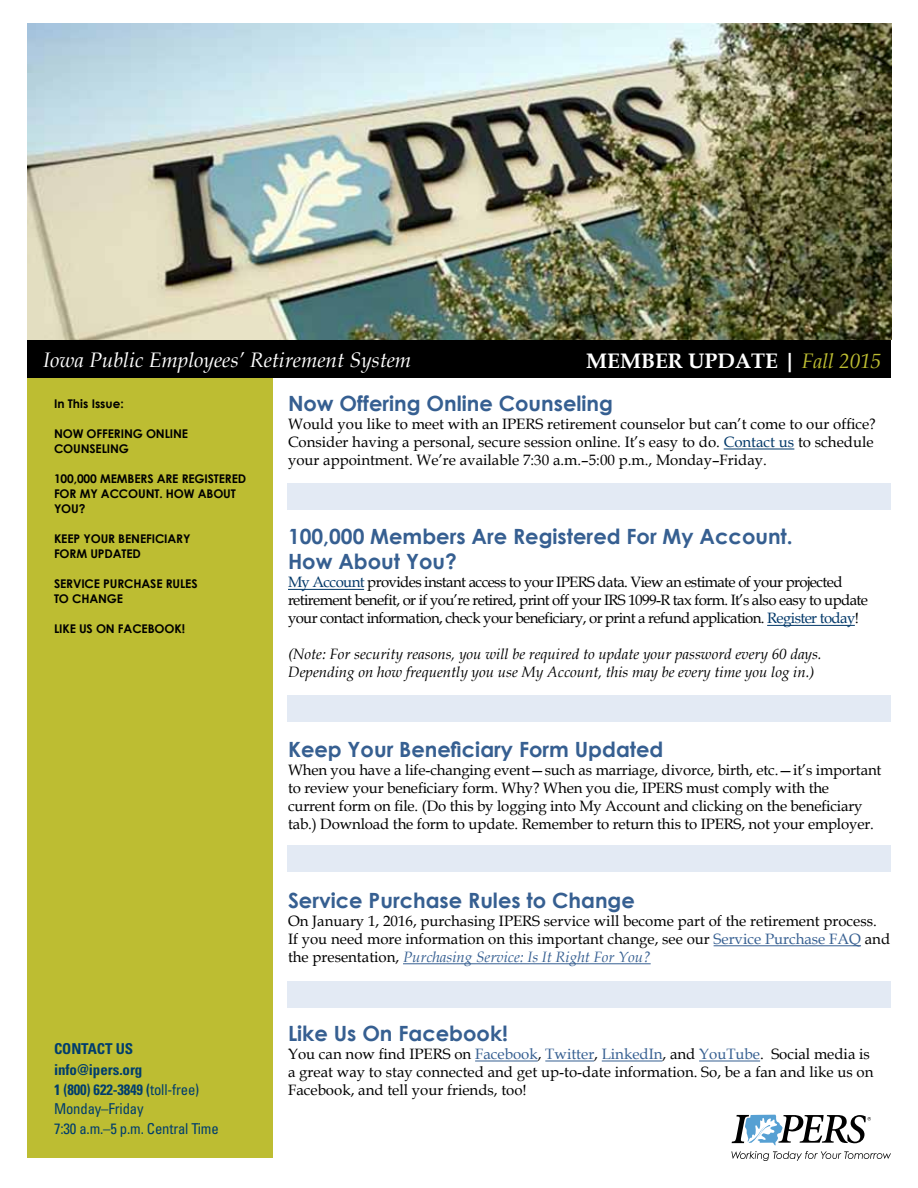
<style>
.page{position:relative;width:918px;height:1188px;background:#fff}
.page>*{position:absolute;margin:0;border:0;box-sizing:border-box;transform-origin:0 0}
.t1{font:700 21px/25.2px "Century Gothic";color:#365f91}
.t2{font:italic 21px "Book Antiqua";color:#fff}
.t3{font:700 21px "Book Antiqua";color:#fff}
.t4{font:15px/18px "Book Antiqua";letter-spacing:-.01em;color:#000}
.t5{font:15px/18px "Book Antiqua";letter-spacing:-.04em;color:#000}
.t6{font:italic 15px/18px "Book Antiqua";color:#000}
.t7{font:condensed 15px/19.6px "Univers LT Std";letter-spacing:-.01em;color:#003d6d}
.t8{font:700 condensed 15px/21px "Univers LT Std";letter-spacing:-.005em;color:#003d6d}
.t9{font:700 12px/15px "Century Gothic";letter-spacing:-.01em;color:#000}
.s1{font-weight:400;font-style:italic;color:#bdbd32}
.s2{font-weight:700}
.s3{color:#003768}
.s4{color:#365f91}
.s5{font-style:italic;color:#365f91}
</style>
<div class="page">
<div style="left:27px;top:367px;width:245px;height:791px;background:#bdbd32"></div>
<div style="left:27px;top:338px;width:864px;height:40px;background:#000"></div>
<img style="left:27px;top:24px;width:864px;height:315px">
<hr style="left:724px;top:449px;width:70px;height:1px;background:#003768">
<hr style="left:288px;top:589px;width:76px;height:1px;background:#003768">
<hr style="left:767px;top:625px;width:88px;height:1px;background:#003768">
<hr style="left:714px;top:945px;width:147px;height:1px;background:#365f91">
<hr style="left:403px;top:963px;width:248px;height:1px;background:#365f91">
<hr style="left:475px;top:1061px;width:63px;height:1px;background:#365f91">
<hr style="left:545px;top:1061px;width:49px;height:1px;background:#365f91">
<hr style="left:602px;top:1061px;width:61px;height:1px;background:#365f91">
<hr style="left:699px;top:1061px;width:61px;height:1px;background:#365f91">
<div style="left:288px;top:483px;width:603px;height:27px;background:#e3eaf4"></div>
<div style="left:288px;top:695px;width:603px;height:27px;background:#e3eaf4"></div>
<div style="left:288px;top:845px;width:603px;height:27px;background:#e3eaf4"></div>
<div style="left:288px;top:981px;width:603px;height:27px;background:#e3eaf4"></div>
<svg style="left:731px;top:1151px;width:160px;height:10px"></svg>
<svg style="left:732px;top:1115px;width:139px;height:30px"></svg>
<h1 class="t2" style="left:43px;top:345px;width:370px">Iowa Public Employees’ Retirement System</h1>
<h1 class="t3" style="left:586px;top:346px;width:297px">MEMBER UPDATE | <span class="s1">Fall 2015</span></h1>
<p class="t9" style="left:54px;top:395px;width:71px">In This Issue:</p>
<p class="t9" style="left:54px;top:425px;width:136px">NOW OFFERING ONLINE<br>COUNSELING</p>
<p class="t9" style="left:54px;top:470px;width:194px">100,000 MEMBERS ARE REGISTERED<br>FOR MY ACCOUNT. HOW ABOUT<br>YOU?</p>
<p class="t9" style="left:54px;top:530px;width:138px">KEEP YOUR BENEFICIARY<br>FORM UPDATED</p>
<p class="t9" style="left:54px;top:575px;width:145px">SERVICE PURCHASE RULES<br>TO CHANGE</p>
<p class="t9" style="left:54px;top:620px;width:133px">LIKE US ON FACEBOOK!</p>
<p class="t8" style="left:54px;top:1038px;width:90px">CONTACT US info@ipers.org</p>
<p class="t7" style="left:54px;top:1079px;width:166px"><span class="s2">1 (800) 622-3849 (</span>toll-free)<br>Monday–Friday<br>7:30 a.m.–5 p.m. Central Time</p>
<h1 class="t1" style="left:288px;top:390px;width:327px">Now Offering Online Counseling</h1>
<p class="t4" style="left:288px;top:415px;width:589px">Would you like to meet with an IPERS retirement counselor but can’t come to our office?<br>Consider having a personal, secure session online. It’s easy to do. <span class="s3">Contact us</span> to schedule your appointment. We’re available 7:30 a.m.–5:00 p.m., Monday–Friday.</p>
<h1 class="t1" style="left:288px;top:523px;width:506px">100,000 Members Are Registered For My Account.<br>How About You?</h1>
<p class="t5" style="left:288px;top:573px;width:582px"><span class="s3">My Account</span> provides instant access to your IPERS data. View an estimate of your projected retirement benefit, or if you’re retired, print off your IRS 1099-R tax form. It’s also easy to update your contact information, check your beneficiary, or print a refund application. <span class="s3">Register today</span>!</p>
<p class="t6" style="left:288px;top:645px;width:535px">(Note: For security reasons, you will be required to update your password every 60 days.<br>Depending on how frequently you use My Account, this may be every time you log in.)</p>
<h1 class="t1" style="left:288px;top:736px;width:377px">Keep Your Beneficiary Form Updated</h1>
<p class="t4" style="left:288px;top:760px;width:595px">When you have a life-changing event—such as marriage, divorce, birth, etc.—it’s important to review your beneficiary form. Why? When you die, IPERS must comply with the<br>current form on file. (Do this by logging into My Account and clicking on the beneficiary tab.) Download the form to update. Remember to return this to IPERS, not your employer.</p>
<h1 class="t1" style="left:288px;top:887px;width:348px">Service Purchase Rules to Change</h1>
<p class="t4" style="left:288px;top:911px;width:604px">On January 1, 2016, purchasing IPERS service will become part of the retirement process.<br>If you need more information on this important change, see our <span class="s4">Service Purchase FAQ</span> and the presentation, <span class="s5">Purchasing Service: Is It Right For You?</span></p>
<h1 class="t1" style="left:288px;top:1020px;width:222px">Like Us On Facebook!</h1>
<p class="t4" style="left:288px;top:1045px;width:587px">You can now find IPERS on <span class="s4">Facebook</span>, <span class="s4">Twitter</span>, <span class="s4">LinkedIn</span>, and <span class="s4">YouTube</span>. Social media is a great way to stay connected and get up-to-date information. So, be a fan and like us on<br>Facebook, and tell your friends, too!</p>
</div>
